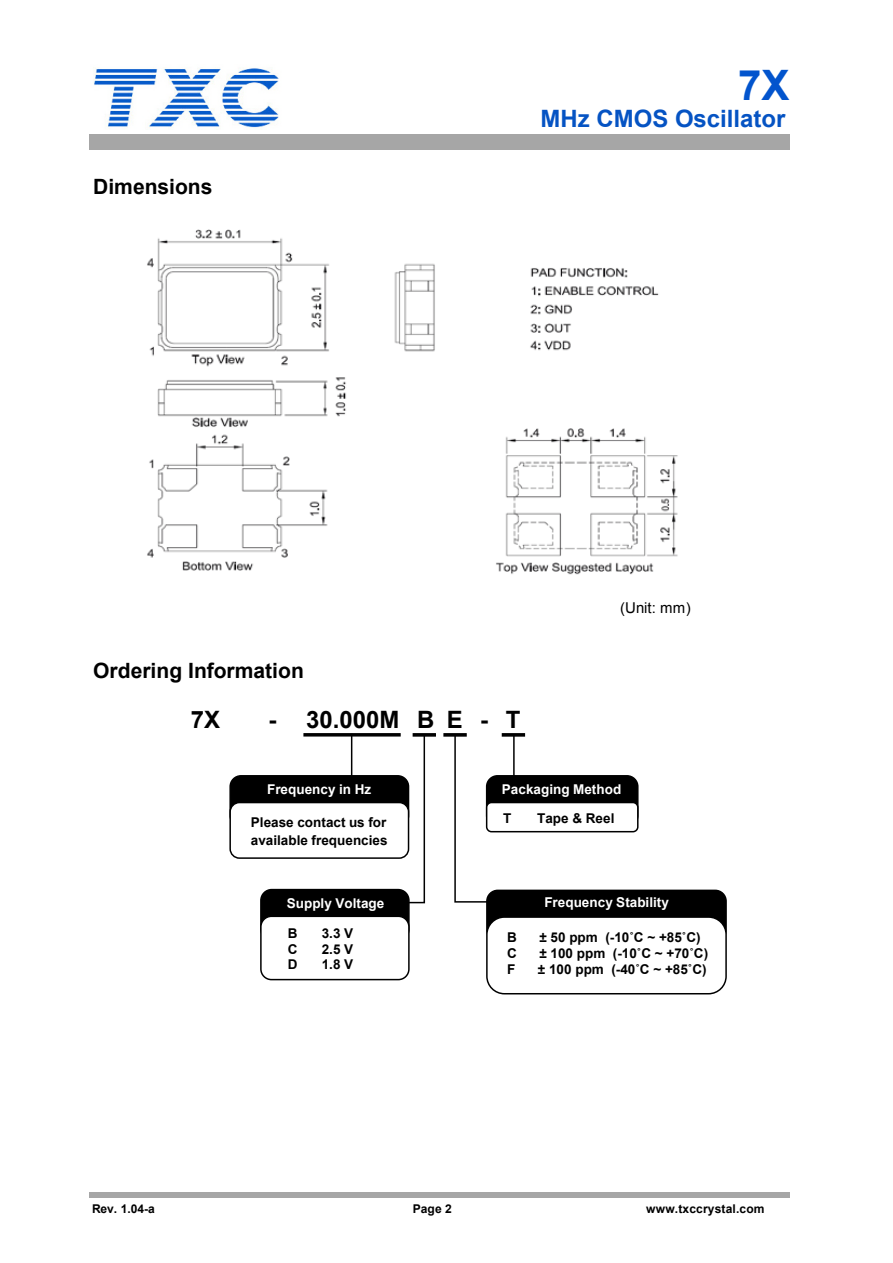
<style>
.page{position:relative;width:893px;height:1263px;background:#fff}
.page>*{position:absolute;margin:0;border:0;box-sizing:border-box;transform-origin:0 0}
.t1{font:700 42px "Arial";color:#0254cd}
.t2{font:700 24px "Arial";color:#0553c3}
.t3{font:700 24px "Arial";color:#000}
.t4{font:700 21px "Arial";color:#000}
.t5{font:15px "Arial";color:#000}
.t6{font:700 13.5px/18px "Arial";color:#000}
.t7{font:700 13.5px/29.5px "Arial";color:#fff}
.t8{font:700 12px "Arial";letter-spacing:.01em;color:#000}
.s1{color:#000}
</style>
<div class="page">
<div style="left:89px;top:134px;width:701px;height:15px;background:#a6a6a6"></div>
<div style="left:89px;top:1192px;width:701px;height:6px;background:#a6a6a6"></div>
<div style="left:261px;top:889px;width:148px;height:51px;background:#000;border-radius:11px"></div>
<div style="left:260px;top:889px;width:150px;height:52px;border:2px solid #000;border-radius:11px"></div>
<div style="left:261px;top:916px;width:148px;height:63px;background:#fff;border-radius:11px"></div>
<div style="left:260px;top:915px;width:150px;height:65px;border:2px solid #000;border-radius:11px"></div>
<div style="left:487px;top:890px;width:239px;height:51px;background:#000;border-radius:11px"></div>
<div style="left:486px;top:889px;width:241px;height:53px;border:2px solid #000;border-radius:11px"></div>
<div style="left:487px;top:917px;width:239px;height:77px;background:#fff;border-radius:18px"></div>
<div style="left:486px;top:916px;width:241px;height:78px;border:2px solid #000;border-radius:18px"></div>
<div style="left:487px;top:776px;width:151px;height:50px;background:#000;border-radius:11px"></div>
<div style="left:486px;top:775px;width:152px;height:52px;border:2px solid #000;border-radius:11px"></div>
<div style="left:487px;top:802px;width:151px;height:29px;background:#fff;border-radius:5px"></div>
<div style="left:486px;top:802px;width:152px;height:30px;border:2px solid #000;border-radius:5px"></div>
<div style="left:230px;top:776px;width:178px;height:50px;background:#000;border-radius:11px"></div>
<div style="left:229px;top:775px;width:180px;height:52px;border:2px solid #000;border-radius:11px"></div>
<div style="left:230px;top:802px;width:178px;height:56px;background:#fff;border-radius:9px"></div>
<div style="left:229px;top:802px;width:180px;height:57px;border:2px solid #000;border-radius:9px"></div>
<div style="left:413px;top:733px;width:23px;height:3px;background:#000;border:2px solid #000"></div>
<div style="left:443px;top:733px;width:24px;height:3px;background:#000;border:2px solid #000"></div>
<div style="left:502px;top:733px;width:23px;height:3px;background:#000;border:2px solid #000"></div>
<div style="left:303px;top:733px;width:98px;height:3px;background:#000;border:2px solid #000"></div>
<hr style="left:351px;top:734px;width:1px;height:42px;background:#000">
<svg style="left:406px;top:734px;width:20px;height:170px"></svg>
<hr style="left:513px;top:734px;width:2px;height:43px;background:#000">
<img style="left:147px;top:229px;width:531px;height:346px">
<svg style="left:453px;top:734px;width:39px;height:169px"></svg>
<img style="left:94px;top:68px;width:185px;height:60px">
<p class="t4" style="left:93px;top:173px;width:121px">Dimensions</p>
<p class="t1" style="left:738px;top:57px;width:53px">7X</p>
<p class="t2" style="left:540px;top:103px;width:246px">MHz CMOS Oscillator</p>
<p class="t4" style="left:93px;top:656px;width:212px">Ordering Information</p>
<p class="t3" style="left:191px;top:704px;width:31px">7X</p>
<p class="t3" style="left:269px;top:704px;width:221px">- 30.000M B E -</p>
<p class="t3" style="left:506px;top:704px;width:16px">T</p>
<p class="t5" style="left:620px;top:598px;width:72px">(Unit: mm)</p>
<p class="t7" style="left:267px;top:774px;width:106px">Frequency in Hz</p>
<p class="t6" style="left:251px;top:814px;width:138px">Please contact us for available frequencies</p>
<p class="t7" style="left:287px;top:888px;width:99px">Supply Voltage</p>
<p class="t6" style="left:288px;top:924px;width:11px">B</p>
<p class="t6" style="left:322px;top:924px;width:33px">3.3 V</p>
<p class="t6" style="left:288px;top:940px;width:11px">C</p>
<p class="t6" style="left:322px;top:940px;width:33px">2.5 V</p>
<p class="t6" style="left:288px;top:955px;width:11px">D</p>
<p class="t6" style="left:322px;top:955px;width:33px">1.8 V</p>
<p class="t7" style="left:502px;top:774px;width:121px">Packaging Method<br><span class="s1">T</span></p>
<p class="t6" style="left:537px;top:810px;width:79px">Tape &amp; Reel</p>
<p class="t7" style="left:544px;top:888px;width:126px">Frequency Stability</p>
<p class="t6" style="left:507px;top:928px;width:11px">B</p>
<p class="t6" style="left:539px;top:928px;width:163px">± 50 ppm (-10˚C ~ +85˚C)</p>
<p class="t6" style="left:507px;top:944px;width:11px">C</p>
<p class="t6" style="left:539px;top:944px;width:170px">± 100 ppm (-10˚C ~ +70˚C)</p>
<p class="t6" style="left:507px;top:960px;width:10px">F</p>
<p class="t6" style="left:538px;top:960px;width:170px">± 100 ppm (-40˚C ~ +85˚C)</p>
<p class="t8" style="left:92px;top:1201px;width:64px">Rev. 1.04-a</p>
<p class="t8" style="left:413px;top:1201px;width:40px">Page 2</p>
<p class="t8" style="left:646px;top:1201px;width:120px">www.txccrystal.com</p>
</div>
